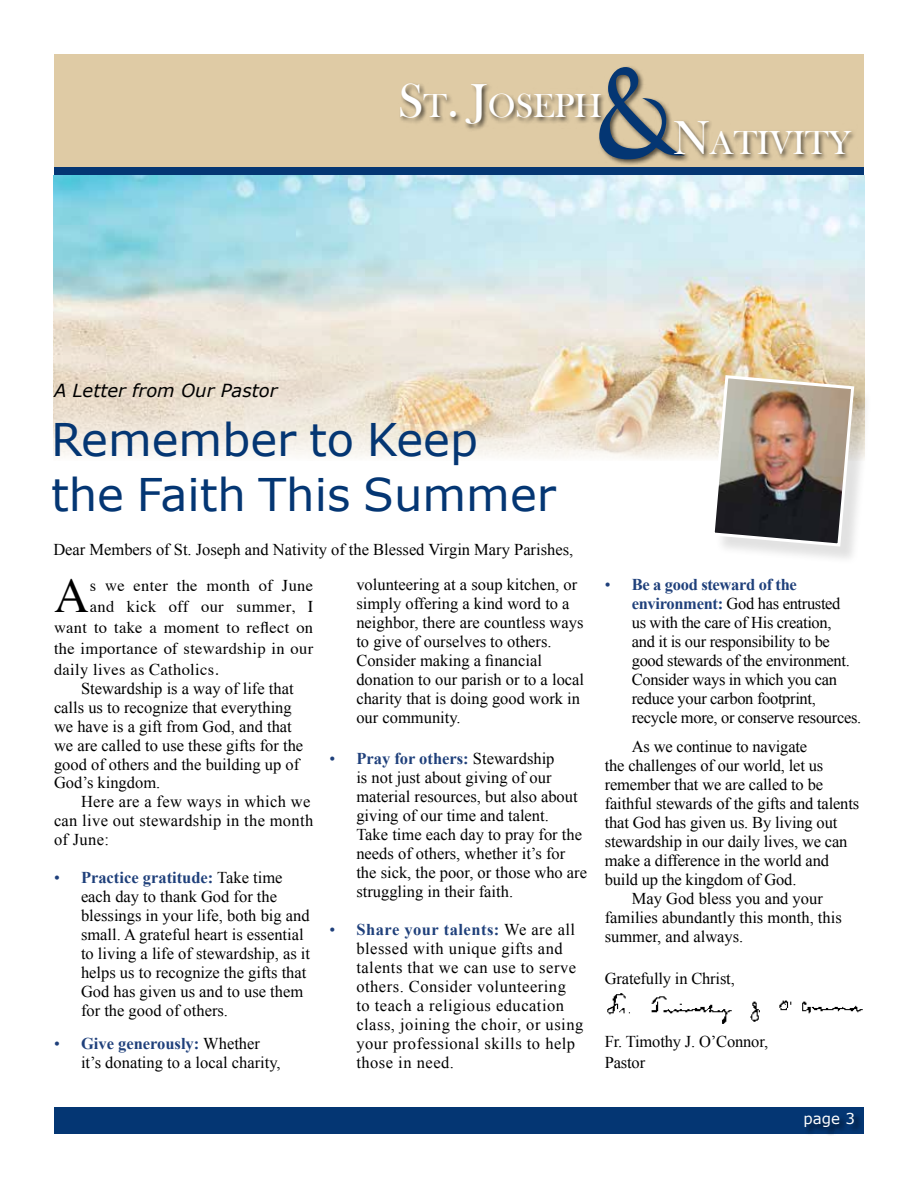
<style>
.page{position:relative;width:918px;height:1188px;background:#fff}
.page>*{position:absolute;margin:0;border:0;box-sizing:border-box;transform-origin:0 0}
.t1{font:115.95px "Black Chancery";color:#043673}
.Drop{font:48.3px "Times";color:#000}
.t2{font:45px "Verdana";color:#043673}
.t3{font:34.2px "Bask Old Face";color:#fff}
.t4{font:italic 18px "Verdana";color:#000}
.Body{font:16.5px/19px "Times New Roman";color:#000}
.Body-2{font:16.5px/18.9px "Times New Roman";letter-spacing:-.02em;color:#000}
.Body-3{font:16.5px/19px "Times New Roman";letter-spacing:.03em;color:#000}
.Drop-2{font:16.5px "Times";letter-spacing:.02em;color:#000}
.Body-4{font:16.5px/19px "Times New Roman";letter-spacing:.02em;color:#000}
.t5{font:15px "Verdana";color:#fff}
.s1{font-size:48.9px}
.s2{color:#1f407b}
.s3{font-weight:700;color:#1f407b}
</style>
<div class="page">
<div style="left:54px;top:55px;width:810px;height:116px;background:#dfcba5"></div>
<div style="left:54px;top:167px;width:810px;height:9px;background:#043673"></div>
<div style="left:54px;top:1107px;width:810px;height:27px;background:#043673"></div>
<div style="left:805px;top:1113px;width:58px;height:23px;background:#000;opacity:.65"></div>
<div style="left:597px;top:65px;width:94px;height:101px;background:#000;opacity:.65"></div>
<div style="left:672px;top:120px;width:186px;height:41px;background:#000;opacity:.65"></div>
<div style="left:399px;top:82px;width:208px;height:49px;background:#000;opacity:.65"></div>
<img style="left:54px;top:176px;width:810px;height:283px">
<img style="left:607px;top:993px;width:256px;height:31px">
<div style="left:714px;top:378px;width:159px;height:187px;background:#000;opacity:.12"></div>
<img style="left:710px;top:374px;width:146px;height:174px">
<p class="t1" style="left:596px;top:47px;width:77px">&amp;</p>
<p class="t3" style="left:398px;top:87px;width:205px"><span class="s1">S</span>T<span class="s1">. J</span>OSEPH</p>
<p class="t3" style="left:673px;top:124px;width:180px"><span class="s1">N</span>ATIVITY</p>
<p class="t4" style="left:54px;top:379px;width:225px">A Letter from Our Pastor</p>
<p class="t2" style="left:51px;top:408px;width:429px">Remember to Keep</p>
<p class="t2" style="left:51px;top:464px;width:507px">the Faith This Summer</p>
<p class="Body" style="left:53px;top:540px;width:521px">Dear Members of St. Joseph and Nativity of the Blessed Virgin Mary Parishes,</p>
<p class="Drop" style="left:54px;top:550px;width:36px">A</p>
<p class="Drop-2" style="left:90px;top:570px;width:225px">s we enter the month of June</p>
<p class="Drop-2" style="left:90px;top:591px;width:225px">and kick off our summer, I</p>
<p class="Drop-2" style="left:54px;top:612px;width:261px">want to take a moment to reflect on</p>
<p class="Drop-2" style="left:54px;top:633px;width:261px">the importance of stewardship in our</p>
<p class="Drop-2" style="left:54px;top:654px;width:166px">daily lives as Catholics.</p>
<p class="Body" style="left:54px;top:678px;width:251px;text-indent:27px">Stewardship is a way of life that calls us to recognize that everything we have is a gift from God, and that we are called to use these gifts for the good of others and the building up of<br>God’s kingdom.</p>
<p class="Body-4" style="left:54px;top:792px;width:261px;text-indent:27px">Here are a few ways in which we can live out stewardship in the month of June:</p>
<p class="Body" style="left:81px;top:868px;width:231px;text-indent:-27px"><span class="s2">•</span> <span class="s3">Practice gratitude:</span> Take time each day to thank God for the blessings in your life, both big and small. A grateful heart is essential to living a life of stewardship, as it helps us to recognize the gifts that<br>God has given us and to use them for the good of others.</p>
<p class="Body" style="left:81px;top:1033px;width:201px;text-indent:-27px"><span class="s2">•</span> <span class="s3">Give generously:</span> Whether it’s donating to a local charity,</p>
<p class="Body" style="left:356px;top:574px;width:229px">volunteering at a soup kitchen, or simply offering a kind word to a neighbor, there are countless ways to give of ourselves to others.<br>Consider making a financial donation to our parish or to a local charity that is doing good work in our community.</p>
<p class="Body" style="left:356px;top:749px;width:232px;text-indent:-27px"><span class="s2">•</span> <span class="s3">Pray for others:</span> Stewardship<br>is not just about giving of our material resources, but also about giving of our time and talent.<br>Take time each day to pray for the needs of others, whether it’s for the sick, the poor, or those who are struggling in their faith.</p>
<p class="Body-3" style="left:356px;top:920px;width:228px;text-indent:-27px"><span class="s2">•</span> <span class="s3">Share your talents:</span> We are all blessed with unique gifts and talents that we can use to serve others. Consider volunteering to teach a religious education class, joining the choir, or using your professional skills to help those in need.</p>
<p class="Body-2" style="left:632px;top:574px;width:231px;text-indent:-27px"><span class="s2">•</span> <span class="s3">Be a good steward of the environment:</span> God has entrusted<br>us with the care of His creation,<br>and it is our responsibility to be good stewards of the environment.<br>Consider ways in which you can reduce your carbon footprint, recycle more, or conserve resources.</p>
<p class="Body" style="left:605px;top:737px;width:256px;text-indent:27px">As we continue to navigate<br>the challenges of our world, let us remember that we are called to be faithful stewards of the gifts and talents that God has given us. By living out stewardship in our daily lives, we can make a difference in the world and build up the kingdom of God.</p>
<p class="Body" style="left:605px;top:889px;width:238px;text-indent:27px">May God bless you and your families abundantly this month, this summer, and always.</p>
<p class="Body" style="left:605px;top:969px;width:132px">Gratefully in Christ,</p>
<p class="Body" style="left:605px;top:1031px;width:165px;line-height:21px">Fr. Timothy J. O’Connor,<br>Pastor</p>
<p class="t5" style="left:804px;top:1108px;width:53px">page 3</p>
</div>
